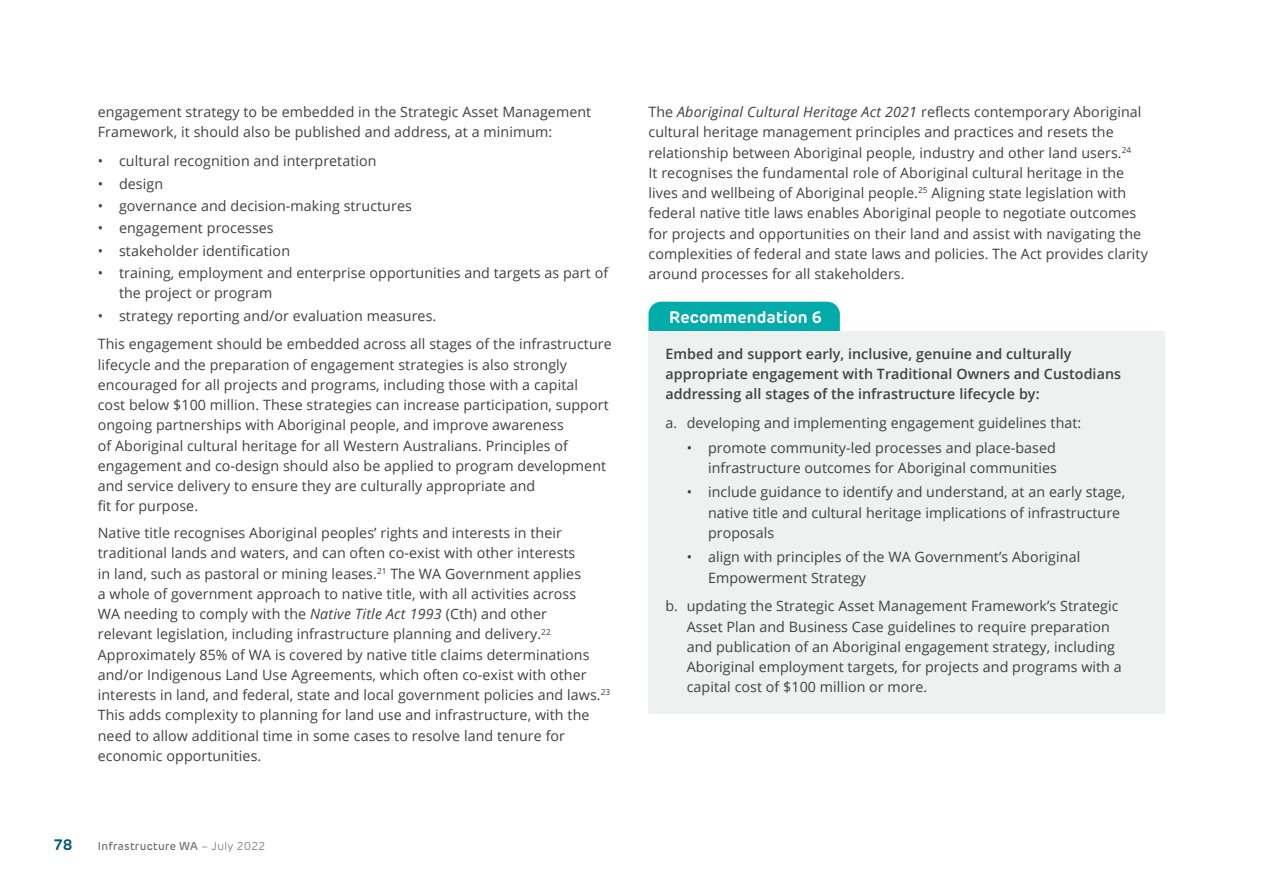
<style>
.page{position:relative;width:1263px;height:893px;background:#fff}
.page>*{position:absolute;margin:0;border:0;box-sizing:border-box;transform-origin:0 0}
.t1{font:700 16.5px "New Rubrik Edge";letter-spacing:.01em;color:#fff}
.t2{font:700 15px "New Rubrik Edge";color:#005b70}
.t3{font:14.25px/20.2px "Open Sans";letter-spacing:.005em;color:#414042}
.t4{font:600 14.25px/20.2px "Open Sans";letter-spacing:.005em;color:#414042}
.t5{font:500 11.25px "New Rubrik Edge";letter-spacing:.03em;color:#696a6d}
.s1{font-style:italic}
.s2{font-weight:300}
</style>
<div class="page">
<div style="left:648px;top:302px;width:192px;height:29px;background:#00aba9"></div>
<div style="left:648px;top:331px;width:517px;height:383px;background:#eff0f0"></div>
<p class="t3" style="left:98px;top:102px;width:495px">engagement strategy to be embedded in the Strategic Asset Management<br>Framework, it should also be published and address, at a minimum:</p>
<p class="t3" style="left:98px;top:151px;width:280px">• cultural recognition and interpretation</p>
<p class="t3" style="left:98px;top:173px;width:67px">• design</p>
<p class="t3" style="left:98px;top:195px;width:316px">• governance and decision-making structures</p>
<p class="t3" style="left:98px;top:218px;width:177px">• engagement processes</p>
<p class="t3" style="left:98px;top:240px;width:194px">• stakeholder identification</p>
<p class="t3" style="left:119px;top:262px;width:491px;text-indent:-21px">• training, employment and enterprise opportunities and targets as part of the project or program</p>
<p class="t3" style="left:98px;top:301px;width:515px;line-height:28.8px">• strategy reporting and/or evaluation measures.<br>This engagement should be embedded across all stages of the infrastructure</p>
<p class="t3" style="left:98px;top:354px;width:512px">lifecycle and the preparation of engagement strategies is also strongly encouraged for all projects and programs, including those with a capital cost below $100 million. These strategies can increase participation, support ongoing partnerships with Aboriginal people, and improve awareness<br>of Aboriginal cultural heritage for all Western Australians. Principles of engagement and co-design should also be applied to program development and service delivery to ensure they are culturally appropriate and<br>fit for purpose.</p>
<p class="t3" style="left:98px;top:522px;width:514px">Native title recognises Aboriginal peoples’ rights and interests in their traditional lands and waters, and can often co-exist with other interests<br>in land, such as pastoral or mining leases.<sup>21</sup> The WA Government applies<br>a whole of government approach to native title, with all activities across<br>WA needing to comply with the <span class="s1">Native Title Act 1993</span> (Cth) and other<br>relevant legislation, including infrastructure planning and delivery.<sup>22<br></sup>Approximately 85% of WA is covered by native title claims determinations and/or Indigenous Land Use Agreements, which often co-exist with other interests in land, and federal, state and local government policies and laws.<sup>23<br></sup>This adds complexity to planning for land use and infrastructure, with the need to allow additional time in some cases to resolve land tenure for economic opportunities.</p>
<p class="t2" style="left:54px;top:836px;width:20px">78</p>
<p class="t5" style="left:98px;top:840px;width:169px">Infrastructure WA <span class="s2">– July 2022</span></p>
<p class="t3" style="left:648px;top:102px;width:501px">The <span class="s1">Aboriginal Cultural Heritage Act 2021</span> reflects contemporary Aboriginal cultural heritage management principles and practices and resets the relationship between Aboriginal people, industry and other land users.<sup>24<br></sup>It recognises the fundamental role of Aboriginal cultural heritage in the lives and wellbeing of Aboriginal people.<sup>25</sup> Aligning state legislation with federal native title laws enables Aboriginal people to negotiate outcomes for projects and opportunities on their land and assist with navigating the complexities of federal and state laws and policies. The Act provides clarity around processes for all stakeholders.</p>
<p class="t1" style="left:669px;top:307px;width:154px">Recommendation 6</p>
<p class="t4" style="left:665px;top:343px;width:457px">Embed and support early, inclusive, genuine and culturally appropriate engagement with Traditional Owners and Custodians addressing all stages of the infrastructure lifecycle by:</p>
<p class="t3" style="left:665px;top:412px;width:417px">a. developing and implementing engagement guidelines that:</p>
<p class="t3" style="left:687px;top:437px;width:372px;text-align:right">• promote community-led processes and place-based infrastructure outcomes for Aboriginal communities</p>
<p class="t3" style="left:708px;top:482px;width:419px;text-indent:-21px">• include guidance to identify and understand, at an early stage, native title and cultural heritage implications of infrastructure proposals</p>
<p class="t3" style="left:708px;top:547px;width:374px;text-indent:-21px">• align with principles of the WA Government’s Aboriginal<br>Empowerment Strategy</p>
<p class="t3" style="left:687px;top:596px;width:436px;text-indent:-21px">b. updating the Strategic Asset Management Framework’s Strategic Asset Plan and Business Case guidelines to require preparation and publication of an Aboriginal engagement strategy, including Aboriginal employment targets, for projects and programs with a capital cost of $100 million or more.</p>
</div>
